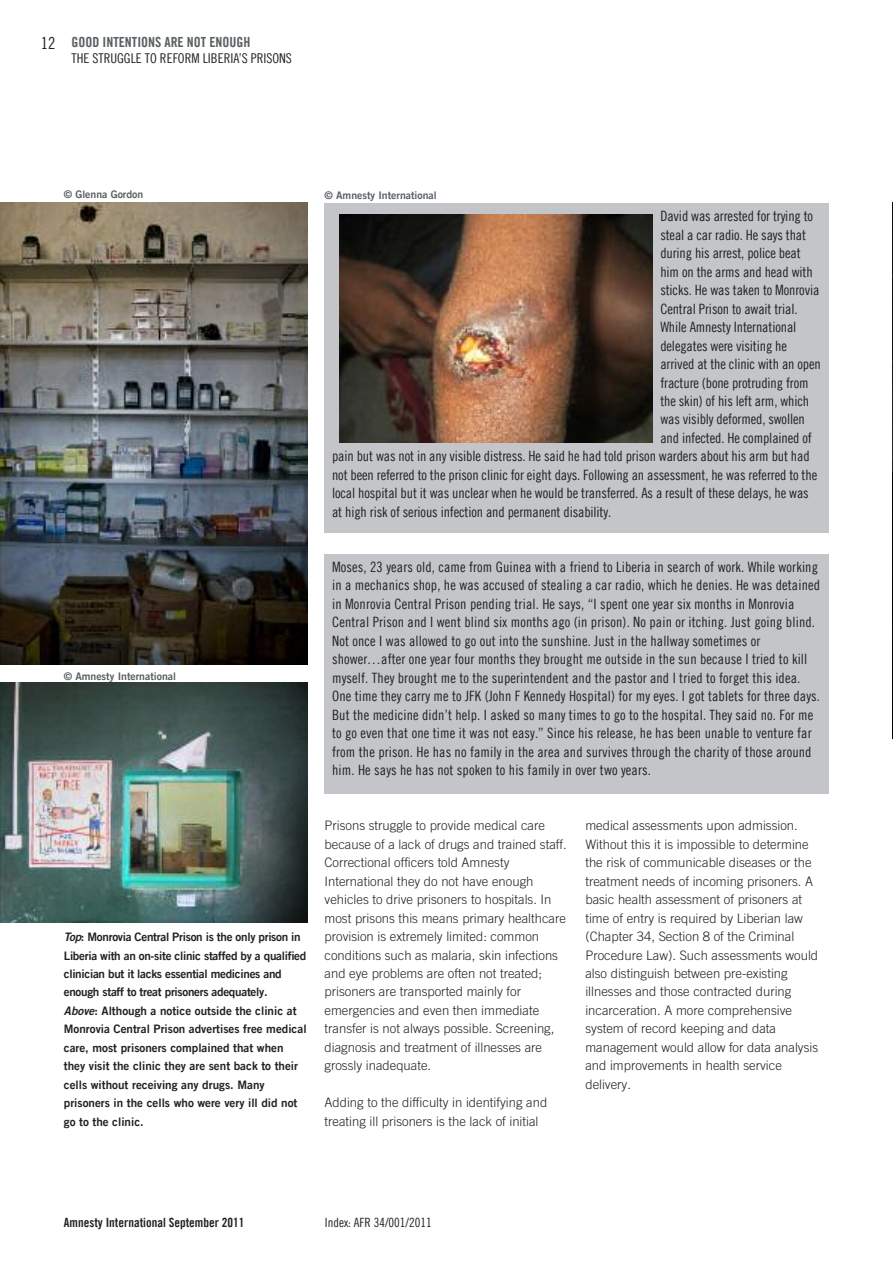
<style>
.page{position:relative;width:893px;height:1263px;background:#fff}
.page>*{position:absolute;margin:0;border:0;box-sizing:border-box;transform-origin:0 0}
.t1{font:16.5px "Amnesty Trade Gothic Cn 18";color:#222221}
.t2{font:14.25px/18.5px "Amnesty Trade Gothic Cn 18";letter-spacing:.01em;color:#222221}
.t3{font:14.25px "Amnesty Trade Gothic Cn 18";letter-spacing:-.01em;color:#222221}
.t4{font:13.95px "Amnesty Trade Gothic Bd Cn 20";color:#5a5f62}
.t5{font:13.5px "Amnesty Trade Gothic Cn 18";color:#222221}
.t6{font:300 13.05px/18.5px "Amnesty Trade Gothic";color:#222221}
.t7{font:12.75px "Amnesty Trade Gothic Bd Cn 20";color:#222221}
.t8{font:12.75px "Amnesty Trade Gothic Cn 18";color:#222221}
.t9{font:11.7px/18.5px "Amnesty Trade Gothic Bd 2";color:#222221}
.t10{font:10.5px "Amnesty Trade Gothic Bd 2";color:#5a5f62}
.s1{font-family:"Amnesty Trade Gothic Bd 2 Obl"}
</style>
<div class="page">
<img style="left:892px;top:203px;width:1px;height:535px">
<img style="left:0;top:683px;width:308px;height:240px">
<img style="left:0;top:203px;width:308px;height:461px">
<div style="left:325px;top:203px;width:504px;height:330px;background:#c3c5c8"></div>
<img style="left:339px;top:214px;width:314px;height:229px">
<div style="left:325px;top:554px;width:504px;height:239px;background:#c3c5c8"></div>
<p class="t1" style="left:41px;top:33px;width:16px">12</p>
<p class="t4" style="left:71px;top:33px;width:180px">GOOD INTENTIONS ARE NOT ENOUGH</p>
<p class="t5" style="left:71px;top:50px;width:222px">THE STRUGGLE TO REFORM LIBERIA’S PRISONS</p>
<p class="t10" style="left:64px;top:188px;width:81px">© Glenna Gordon</p>
<p class="t10" style="left:64px;top:670px;width:114px">© Amnesty International</p>
<p class="t9" style="left:64px;top:927px;width:244px"><span class="s1">Top</span>: Monrovia Central Prison is the only prison in Liberia with an on-site clinic staffed by a qualified clinician but it lacks essential medicines and enough staff to treat prisoners adequately.<br><span class="s1">Above</span>: Although a notice outside the clinic at Monrovia Central Prison advertises free medical care, most prisoners complained that when they visit the clinic they are sent back to their cells without receiving any drugs. Many prisoners in the cells who were very ill did not go to the clinic.</p>
<p class="t10" style="left:325px;top:188px;width:114px">© Amnesty International</p>
<p class="t3" style="left:660px;top:207px;width:154px">David was arrested for trying to</p>
<p class="t3" style="left:660px;top:226px;width:147px">steal a car radio. He says that</p>
<p class="t3" style="left:660px;top:244px;width:142px">during his arrest, police beat</p>
<p class="t3" style="left:660px;top:263px;width:154px">him on the arms and head with</p>
<p class="t3" style="left:660px;top:281px;width:161px">sticks. He was taken to Monrovia</p>
<p class="t3" style="left:660px;top:300px;width:139px">Central Prison to await trial.</p>
<p class="t3" style="left:660px;top:318px;width:137px">While Amnesty International</p>
<p class="t3" style="left:660px;top:337px;width:128px">delegates were visiting he</p>
<p class="t3" style="left:660px;top:355px;width:162px">arrived at the clinic with an open</p>
<p class="t3" style="left:660px;top:374px;width:150px">fracture (bone protruding from</p>
<p class="t3" style="left:660px;top:392px;width:150px">the skin) of his left arm, which</p>
<p class="t3" style="left:660px;top:410px;width:146px">was visibly deformed, swollen</p>
<p class="t3" style="left:660px;top:429px;width:153px">and infected. He complained of</p>
<p class="t3" style="left:332px;top:447px;width:479px">pain but was not in any visible distress. He said he had told prison warders about his arm but had</p>
<p class="t3" style="left:332px;top:466px;width:487px">not been referred to the prison clinic for eight days. Following an assessment, he was referred to the</p>
<p class="t3" style="left:332px;top:484px;width:478px">local hospital but it was unclear when he would be transferred. As a result of these delays, he was</p>
<p class="t3" style="left:332px;top:503px;width:281px">at high risk of serious infection and permanent disability.</p>
<p class="t2" style="left:332px;top:557px;width:490px">Moses, 23 years old, came from Guinea with a friend to Liberia in search of work. While working in a mechanics shop, he was accused of stealing a car radio, which he denies. He was detained in Monrovia Central Prison pending trial. He says, “I spent one year six months in Monrovia Central Prison and I went blind six months ago (in prison). No pain or itching. Just going blind.<br>Not once I was allowed to go out into the sunshine. Just in the hallway sometimes or shower…after one year four months they brought me outside in the sun because I tried to kill myself. They brought me to the superintendent and the pastor and I tried to forget this idea.<br>One time they carry me to JFK (John F Kennedy Hospital) for my eyes. I got tablets for three days.<br>But the medicine didn’t help. I asked so many times to go to the hospital. They said no. For me to go even that one time it was not easy.” Since his release, he has been unable to venture far from the prison. He has no family in the area and survives through the charity of those around him. He says he has not spoken to his family in over two years.</p>
<p class="t6" style="left:325px;top:816px;width:244px">Prisons struggle to provide medical care because of a lack of drugs and trained staff.<br>Correctional officers told Amnesty International they do not have enough vehicles to drive prisoners to hospitals. In most prisons this means primary healthcare provision is extremely limited: common conditions such as malaria, skin infections and eye problems are often not treated; prisoners are transported mainly for emergencies and even then immediate transfer is not always possible. Screening, diagnosis and treatment of illnesses are grossly inadequate.</p>
<p class="t6" style="left:325px;top:1093px;width:224px">Adding to the difficulty in identifying and treating ill prisoners is the lack of initial</p>
<p class="t6" style="left:585px;top:816px;width:234px">medical assessments upon admission.<br>Without this it is impossible to determine the risk of communicable diseases or the treatment needs of incoming prisoners. A basic health assessment of prisoners at time of entry is required by Liberian law (Chapter 34, Section 8 of the Criminal Procedure Law). Such assessments would also distinguish between pre-existing illnesses and those contracted during incarceration. A more comprehensive system of record keeping and data management would allow for data analysis and improvements in health service delivery.</p>
<p class="t7" style="left:64px;top:1214px;width:182px">Amnesty International September 2011</p>
<p class="t8" style="left:325px;top:1214px;width:108px">Index: AFR 34/001/2011</p>
</div>
